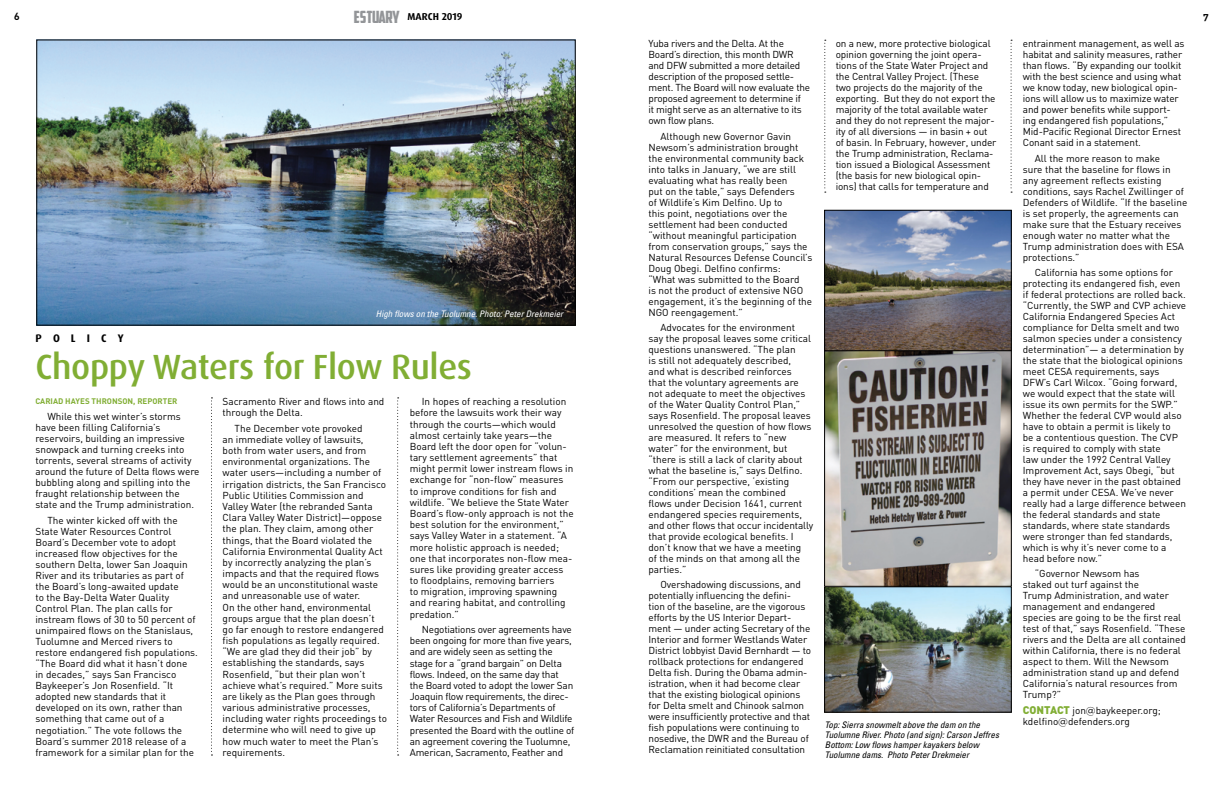
<style>
.page{position:relative;width:1224px;height:792px;background:#fff}
.page>*{position:absolute;margin:0;border:0;box-sizing:border-box;transform-origin:0 0}
.t1{font:500 35px "Dax Pro";letter-spacing:-.01em;color:#81ae34}
.t2{font:17px "American Captain";letter-spacing:-.03em;color:#939598}
.t3{font:700 11px "Dax Pro";letter-spacing:1.01em;color:#000}
.t4{font:10px/11px "DIN";color:#000}
.t5{font:10px/11.2px "DIN";letter-spacing:-.02em;color:#000}
.t6{font:700 10px "Dax Pro";color:#000}
.t7{font:10px "DIN Bold Alternate";color:#000}
.t8{font:italic condensed 9px/10px "Univers";color:#000}
.t9{font:italic condensed 9px "Univers";color:#fff}
.t10{font:700 8px "DIN";color:#81ae34}
.s1{font-weight:900;font-size:11px;color:#81ae34}
.s2{font-family:"Gotham"}
</style>
<div class="page">
<svg style="left:397px;top:397px;width:2px;height:359px"></svg>
<img style="left:38px;top:42px;width:536px;height:281px">
<div style="left:36px;top:40px;width:540px;height:285px;border:1px solid #000"></div>
<svg style="left:211px;top:397px;width:1px;height:359px"></svg>
<img style="left:826px;top:589px;width:184px;height:121px">
<div style="left:824px;top:587px;width:188px;height:125px;border:1px solid #000"></div>
<svg style="left:1011px;top:40px;width:1px;height:153px"></svg>
<svg style="left:824px;top:40px;width:2px;height:153px"></svg>
<svg style="left:826px;top:351px;width:184px;height:234px;background:#928f8c"></svg>
<div style="left:824px;top:336px;width:188px;height:251px;border:1px solid #000"></div>
<img style="left:826px;top:212px;width:184px;height:137px">
<div style="left:824px;top:210px;width:188px;height:141px;border:1px solid #000"></div>
<p class="t7" style="left:14px;top:10px;width:7px">6</p>
<h2 class="t2" style="left:354px;top:6px;width:47px">ESTUARY</h2>
<p class="t7" style="left:1203px;top:10px;width:7px">7</p>
<p class="t6" style="left:407px;top:10px;width:57px">MARCH 2019</p>
<p class="t9" style="left:376px;top:309px;width:189px">High flows on the Tuolumne. Photo: Peter Drekmeier</p>
<p class="t3" style="left:36px;top:331px;width:90px">POLICY</p>
<h1 class="t1" style="left:36px;top:345px;width:438px">Choppy Waters for Flow Rules</h1>
<p class="t10" style="left:35px;top:396px;width:144px">CARIAD HAYES THRONSON, REPORTER</p>
<p class="t4" style="left:35px;top:411px;width:166px;text-indent:12px">While this wet winter’s storms have been filling California’s reservoirs, building an impressive snowpack and turning creeks into torrents, several streams of activity around the future of Delta flows were bubbling along and spilling into the fraught relationship between the state and the Trump administration.</p>
<p class="t4" style="left:35px;top:515px;width:164px;text-indent:12px">The winter kicked off with the<br>State Water Resources Control<br>Board’s December vote to adopt increased flow objectives for the southern Delta, lower San Joaquin<br>River and its tributaries as part of the Board’s long-awaited update<br>to the Bay-Delta Water Quality<br>Control Plan. The plan calls for instream flows of 30 to 50 percent of unimpaired flows on the Stanislaus,<br>Tuolumne and Merced rivers to restore endangered fish populations. “The Board did what it hasn’t done in decades,” says San Francisco<br>Baykeeper’s Jon Rosenfield. “It adopted new standards that it developed on its own, rather than something that came out of a negotiation.” The vote follows the<br>Board’s summer 2018 release of a framework for a similar plan for the</p>
<p class="t4" style="left:223px;top:396px;width:163px">Sacramento River and flows into and through the Delta.</p>
<p class="t4" style="left:223px;top:423px;width:166px;text-indent:12px">The December vote provoked<br>an immediate volley of lawsuits,<br>both from water users, and from environmental organizations. The water users—including a number of irrigation districts, the San Francisco Public Utilities Commission and Valley Water (the rebranded Santa Clara Valley Water District)—oppose the plan. They claim, among other things, that the Board violated the California Environmental Quality Act by incorrectly analyzing the plan’s impacts and that the required flows would be an unconstitutional waste and unreasonable use of water.<br>On the other hand, environmental groups argue that the plan doesn’t go far enough to restore endangered fish populations as legally required. “We are glad they did their job” by establishing the standards, says Rosenfield, “but their plan won’t achieve what’s required.” More suits are likely as the Plan goes through various administrative processes, including water rights proceedings to determine who will need to give up how much water to meet the Plan’s requirements.</p>
<p class="t4" style="left:410px;top:396px;width:165px;text-indent:12px">In hopes of reaching a resolution before the lawsuits work their way through the courts—which would almost certainly take years—the Board left the door open for “volun&shy;tary settlement agreements” that might permit lower instream flows in exchange for “non-flow” measures to improve conditions for fish and wildlife. “We believe the State Water Board’s flow-only approach is not the best solution for the environment,” says Valley Water in a statement. “A more holistic approach is needed; one that incorporates non-flow mea&shy;sures like providing greater access to floodplains, removing barriers<br>to migration, improving spawning and rearing habitat, and controlling predation.”</p>
<p class="t5" style="left:410px;top:624px;width:166px;text-indent:12px">Negotiations over agreements have been ongoing for more than five years, and are widely seen as setting the stage for a “grand bargain” on Delta flows. Indeed, on the same day that the Board voted to adopt the lower San Joaquin flow requirements, the direc&shy;tors of California’s Departments of Water Resources and Fish and Wildlife presented the Board with the outline of an agreement covering the Tuolumne, American, Sacramento, Feather and</p>
<p class="t5" style="left:648px;top:38px;width:163px">Yuba rivers and the Delta. At the<br>Board’s direction, this month DWR and DFW submitted a more detailed description of the proposed settle&shy;ment. The Board will now evaluate the proposed agreement to determine if<br>it might serve as an alternative to its own flow plans.</p>
<p class="t4" style="left:648px;top:131px;width:165px;text-indent:12px">Although new Governor Gavin<br>Newsom’s administration brought the environmental community back into talks in January, “we are still evaluating what has really been<br>put on the table,” says Defenders<br>of Wildlife’s Kim Delfino. Up to<br>this point, negotiations over the settlement had been conducted “without meaningful participation from conservation groups,” says the<br>Natural Resources Defense Council’s<br>Doug Obegi. Delfino confirms:<br>“What was submitted to the Board<br>is not the product of extensive NGO engagement, it’s the beginning of the<br>NGO reengagement.”</p>
<p class="t4" style="left:648px;top:322px;width:166px;text-indent:12px">Advocates for the environment<br>say the proposal leaves some critical questions unanswered. “The plan<br>is still not adequately described,<br>and what is described reinforces<br>that the voluntary agreements are not adequate to meet the objectives of the Water Quality Control Plan,” says Rosenfield. The proposal leaves unresolved the question of how flows are measured. It refers to “new water” for the environment, but “there is still a lack of clarity about what the baseline is,” says Delfino. “From our perspective, ‘existing conditions’ mean the combined<br>flows under Decision 1641, current endangered species requirements, and other flows that occur incidentally that provide ecological benefits. I don’t know that we have a meeting<br>of the minds on that among all the parties.”</p>
<p class="t4" style="left:648px;top:579px;width:164px;text-indent:12px">Overshadowing discussions, and potentially influencing the defini-<br>tion of the baseline, are the vigorous efforts by the US Interior Depart&shy;ment — under acting Secretary of the Interior and former Westlands Water District lobbyist David Bernhardt — to rollback protections for endangered Delta fish. During the Obama admin&shy;istration, when it had become clear that the existing biological opinions for Delta smelt and Chinook salmon were insufficiently protective and that fish populations were continuing to nosedive, the DWR and the Bureau of Reclamation reinitiated consultation</p>
<p class="t4" style="left:836px;top:38px;width:162px">on a new, more protective biological opinion governing the joint opera&shy;tions of the State Water Project and the Central Valley Project. (These two projects do the majority of the exporting. But they do not export the majority of the total available water and they do not represent the major&shy;ity of all diversions — in basin + out of basin. In February, however, under the Trump administration, Reclama&shy;tion issued a Biological Assessment (the basis for new biological opin&shy;ions) that calls for temperature and</p>
<p class="t4" style="left:1023px;top:38px;width:163px">entrainment management, as well as habitat and salinity measures, rather than flows. “By expanding our toolkit with the best science and using what we know today, new biological opin&shy;ions will allow us to maximize water and power benefits while support&shy;ing endangered fish populations,” Mid-Pacific Regional Director Ernest Conant said in a statement.</p>
<p class="t4" style="left:1023px;top:153px;width:166px;text-indent:12px">All the more reason to make<br>sure that the baseline for flows in any agreement reflects existing conditions, says Rachel Zwillinger of<br>Defenders of Wildlife. “If the baseline is set properly, the agreements can make sure that the Estuary receives enough water no matter what the<br>Trump administration does with ESA protections.”</p>
<p class="t4" style="left:1023px;top:267px;width:165px;text-indent:12px">California has some options for protecting its endangered fish, even if federal protections are rolled back. “Currently, the SWP and CVP achieve California Endangered Species Act compliance for Delta smelt and two salmon species under a consistency determination”— a determination by the state that the biological opinions meet CESA requirements, says DFW’s Carl Wilcox. “Going forward, we would expect that the state will issue its own permits for the SWP.” Whether the federal CVP would also have to obtain a permit is likely to<br>be a contentious question. The CVP is required to comply with state<br>law under the 1992 Central Valley Improvement Act, says Obegi, “but they have never in the past obtained a permit under CESA. We’ve never really had a large difference between the federal standards and state standards, where state standards were stronger than fed standards, which is why it’s never come to a head before now.”</p>
<p class="t4" style="left:1023px;top:568px;width:165px;text-indent:12px">“Governor Newsom has<br>staked out turf against the<br>Trump Administration, and water management and endangered species are going to be the first real test of that,” says Rosenfield. “These rivers and the Delta are all contained within California, there is no federal aspect to them. Will the Newsom administration stand up and defend<br>California’s natural resources from<br>Trump?”</p>
<p class="t4" style="left:1023px;top:705px;width:139px"><span class="s1">CONTACT</span> jon<span class="s2">@</span>baykeeper.org; kdelfino<span class="s2">@</span>defenders.org</p>
<p class="t8" style="left:825px;top:719px;width:176px">Top: Sierra snowmelt above the dam on the Tuolumne River. Photo (and sign): Carson Jeffres Bottom: Low flows hamper kayakers below Tuolumne dams. Photo Peter Drekmeier</p>
</div>
